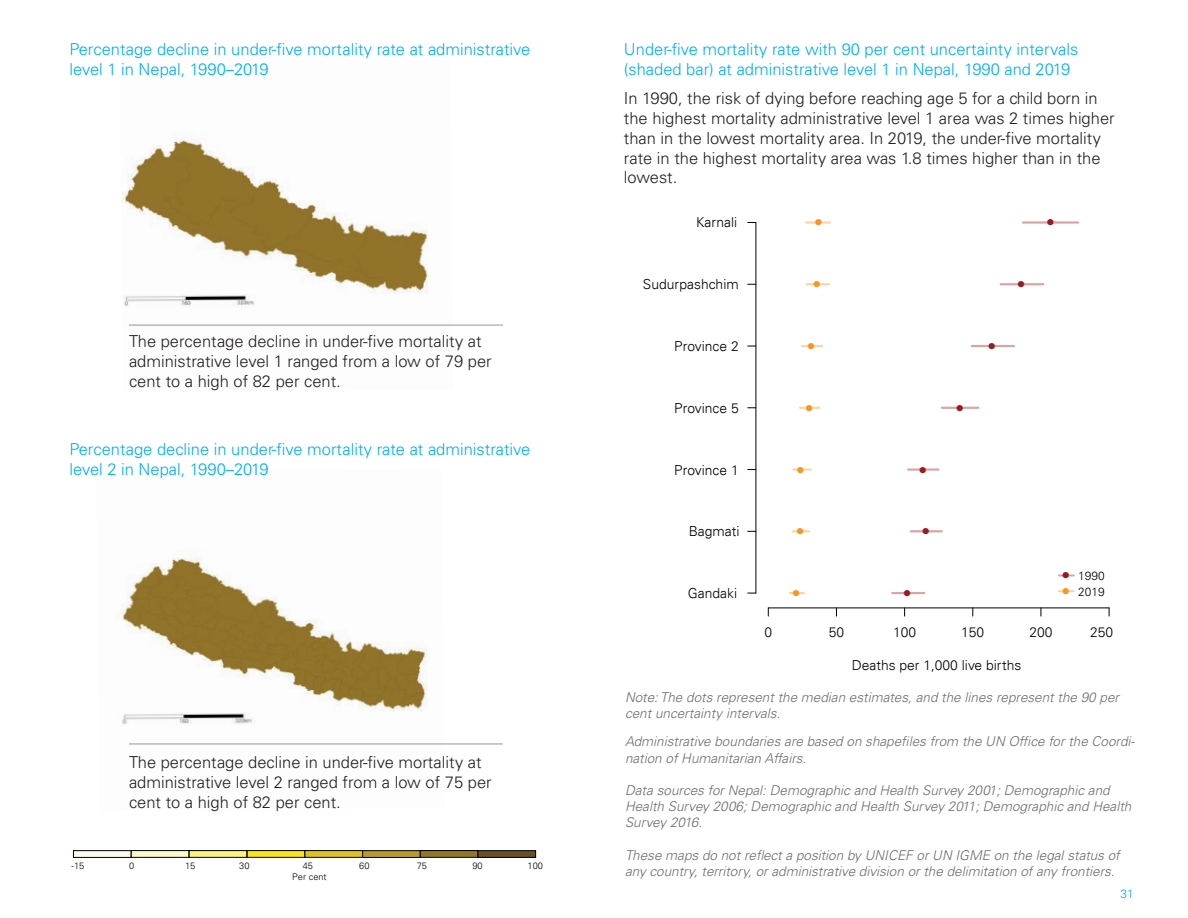
<style>
.page{position:relative;width:1188px;height:918px;background:#fff}
.page>*{position:absolute;margin:0;border:0;box-sizing:border-box;transform-origin:0 0}
.t1{font:300 16.5px/19.8px "Univers LT Std";color:#231f20}
.t2{font:300 16.5px/19.8px "Univers LT Std";color:#00aeef}
.t3{font:300 13.8px "Univers LT";color:#000101}
.t4{font:italic 300 13.5px/16.2px "Univers LT Std";color:#6c6d70}
.t5{font:300 12px "Univers LT Std";color:#00aeef}
.t6{font:300 11.85px/16.4px "Univers LT Std";color:#000101}
.t7{font:300 9.3px "Univers LT Std";color:#000101}
.t8{font:8.55px "Adobe Pi Std";color:#f79721}
.t9{font:8.55px "Adobe Pi Std";color:#981c1f}
</style>
<div class="page">
<img style="left:122px;top:139px;width:331px;height:186px">
<img style="left:121px;top:553px;width:324px;height:191px">
<hr style="left:768px;top:608px;width:341px;height:1px;background:#000101">
<hr style="left:756px;top:223px;width:1px;height:370px;background:#000101">
<hr style="left:892px;top:592px;width:32px;height:2px;background:#981c1f">
<svg style="left:790px;top:592px;width:14px;height:2px"></svg>
<hr style="left:911px;top:530px;width:31px;height:2px;background:#981c1f">
<svg style="left:793px;top:530px;width:16px;height:2px"></svg>
<hr style="left:908px;top:468px;width:30px;height:3px;background:#981c1f">
<hr style="left:793px;top:468px;width:18px;height:3px;background:#f79721">
<hr style="left:942px;top:407px;width:36px;height:2px;background:#981c1f">
<svg style="left:800px;top:407px;width:19px;height:2px"></svg>
<hr style="left:972px;top:345px;width:42px;height:2px;background:#981c1f">
<hr style="left:802px;top:345px;width:20px;height:2px;background:#f79721">
<hr style="left:1001px;top:283px;width:42px;height:2px;background:#981c1f">
<hr style="left:806px;top:283px;width:23px;height:2px;background:#f79721">
<hr style="left:1023px;top:221px;width:55px;height:3px;background:#981c1f">
<hr style="left:806px;top:221px;width:24px;height:3px;background:#f79721">
<svg style="left:1059px;top:574px;width:15px;height:2px"></svg>
<svg style="left:1059px;top:590px;width:15px;height:2px"></svg>
<div style="left:73px;top:851px;width:58px;height:6px;background:#fdfbed"></div>
<div style="left:131px;top:851px;width:58px;height:6px;background:#fbf9cb"></div>
<div style="left:189px;top:851px;width:58px;height:6px;background:#faf37d"></div>
<div style="left:247px;top:851px;width:58px;height:6px;background:#f9e319"></div>
<div style="left:305px;top:851px;width:58px;height:6px;background:#e0c022"></div>
<div style="left:363px;top:851px;width:57px;height:6px;background:#bb9a2c"></div>
<div style="left:420px;top:851px;width:58px;height:6px;background:#93762b"></div>
<div style="left:478px;top:851px;width:58px;height:6px;background:#695222"></div>
<hr style="left:129px;top:325px;width:374px;height:1px;background:#939598">
<hr style="left:129px;top:744px;width:374px;height:1px;background:#939598">
<p class="t2" style="left:70px;top:40px;width:462px">Percentage decline in under-five mortality rate at administrative level 1 in Nepal, 1990–2019</p>
<p class="t1" style="left:129px;top:332px;width:364px">The percentage decline in under-five mortality at administrative level 1 ranged from a low of 79 per cent to a high of 82 per cent.</p>
<p class="t2" style="left:70px;top:439px;width:462px">Percentage decline in under-five mortality rate at administrative level 2 in Nepal, 1990–2019</p>
<p class="t1" style="left:129px;top:752px;width:364px">The percentage decline in under-five mortality at administrative level 2 ranged from a low of 75 per cent to a high of 82 per cent.</p>
<p class="t7" style="left:72px;top:861px;width:14px">-15</p>
<p class="t7" style="left:129px;top:861px;width:7px">0</p>
<p class="t7" style="left:185px;top:861px;width:12px">15</p>
<p class="t7" style="left:239px;top:861px;width:12px">30</p>
<p class="t7" style="left:303px;top:861px;width:12px">45</p>
<p class="t7" style="left:359px;top:861px;width:12px">60</p>
<p class="t7" style="left:417px;top:861px;width:12px">75</p>
<p class="t7" style="left:472px;top:861px;width:12px">90</p>
<p class="t7" style="left:528px;top:861px;width:17px">100</p>
<p class="t7" style="left:292px;top:871px;width:36px">Per cent</p>
<p class="t2" style="left:624px;top:40px;width:456px">Under-five mortality rate with 90 per cent uncertainty intervals (shaded bar) at administrative level 1 in Nepal, 1990 and 2019</p>
<p class="t1" style="left:624px;top:88px;width:492px">In 1990, the risk of dying before reaching age 5 for a child born in the highest mortality administrative level 1 area was 2 times higher than in the lowest mortality area. In 2019, the under-five mortality rate in the highest mortality area was 1.8 times higher than in the lowest.</p>
<p class="t3" style="left:696px;top:214px;width:43px">Karnali</p>
<p class="t8" style="left:815px;top:218px;width:8px">●</p>
<p class="t9" style="left:1047px;top:218px;width:8px">●</p>
<p class="t3" style="left:643px;top:276px;width:97px">Sudurpashchim</p>
<p class="t8" style="left:814px;top:280px;width:8px">●</p>
<p class="t9" style="left:1018px;top:280px;width:8px">●</p>
<p class="t3" style="left:674px;top:338px;width:66px">Province 2</p>
<p class="t8" style="left:808px;top:342px;width:8px">●</p>
<p class="t9" style="left:988px;top:342px;width:8px">●</p>
<p class="t3" style="left:674px;top:400px;width:66px">Province 5</p>
<p class="t8" style="left:806px;top:404px;width:8px">●</p>
<p class="t9" style="left:956px;top:404px;width:8px">●</p>
<p class="t3" style="left:674px;top:461px;width:66px">Province 1</p>
<p class="t8" style="left:797px;top:465px;width:8px">●</p>
<p class="t9" style="left:919px;top:465px;width:8px">●</p>
<p class="t3" style="left:689px;top:523px;width:52px">Bagmati</p>
<p class="t8" style="left:797px;top:527px;width:8px">●</p>
<p class="t9" style="left:923px;top:527px;width:8px">●</p>
<p class="t3" style="left:688px;top:585px;width:51px">Gandaki</p>
<p class="t8" style="left:793px;top:589px;width:8px">●</p>
<p class="t9" style="left:904px;top:589px;width:8px">●</p>
<p class="t9" style="left:1063px;top:571px;width:8px">●</p>
<p class="t8" style="left:1063px;top:587px;width:8px">●</p>
<p class="t6" style="left:1078px;top:567px;width:28px">1990<br>2019</p>
<p class="t3" style="left:764px;top:624px;width:9px">0</p>
<p class="t3" style="left:829px;top:624px;width:17px">50</p>
<p class="t3" style="left:893px;top:624px;width:25px">100</p>
<p class="t3" style="left:961px;top:624px;width:25px">150</p>
<p class="t3" style="left:1029px;top:624px;width:25px">200</p>
<p class="t3" style="left:1090px;top:624px;width:25px">250</p>
<p class="t3" style="left:852px;top:657px;width:171px">Deaths per 1,000 live births</p>
<p class="t4" style="left:625px;top:689px;width:496px">Note: The dots represent the median estimates, and the lines represent the 90 per cent uncertainty intervals.</p>
<p class="t4" style="left:625px;top:734px;width:512px">Administrative boundaries are based on shapefiles from the UN Office for the Coordi&shy;nation of Humanitarian Affairs.</p>
<p class="t4" style="left:625px;top:782px;width:508px">Data sources for Nepal: Demographic and Health Survey 2001; Demographic and<br>Health Survey 2006; Demographic and Health Survey 2011; Demographic and Health<br>Survey 2016.</p>
<p class="t4" style="left:625px;top:847px;width:496px">These maps do not reflect a position by UNICEF or UN IGME on the legal status of any country, territory, or administrative division or the delimitation of any frontiers.</p>
<p class="t5" style="left:1121px;top:887px;width:15px">31</p>
</div>
